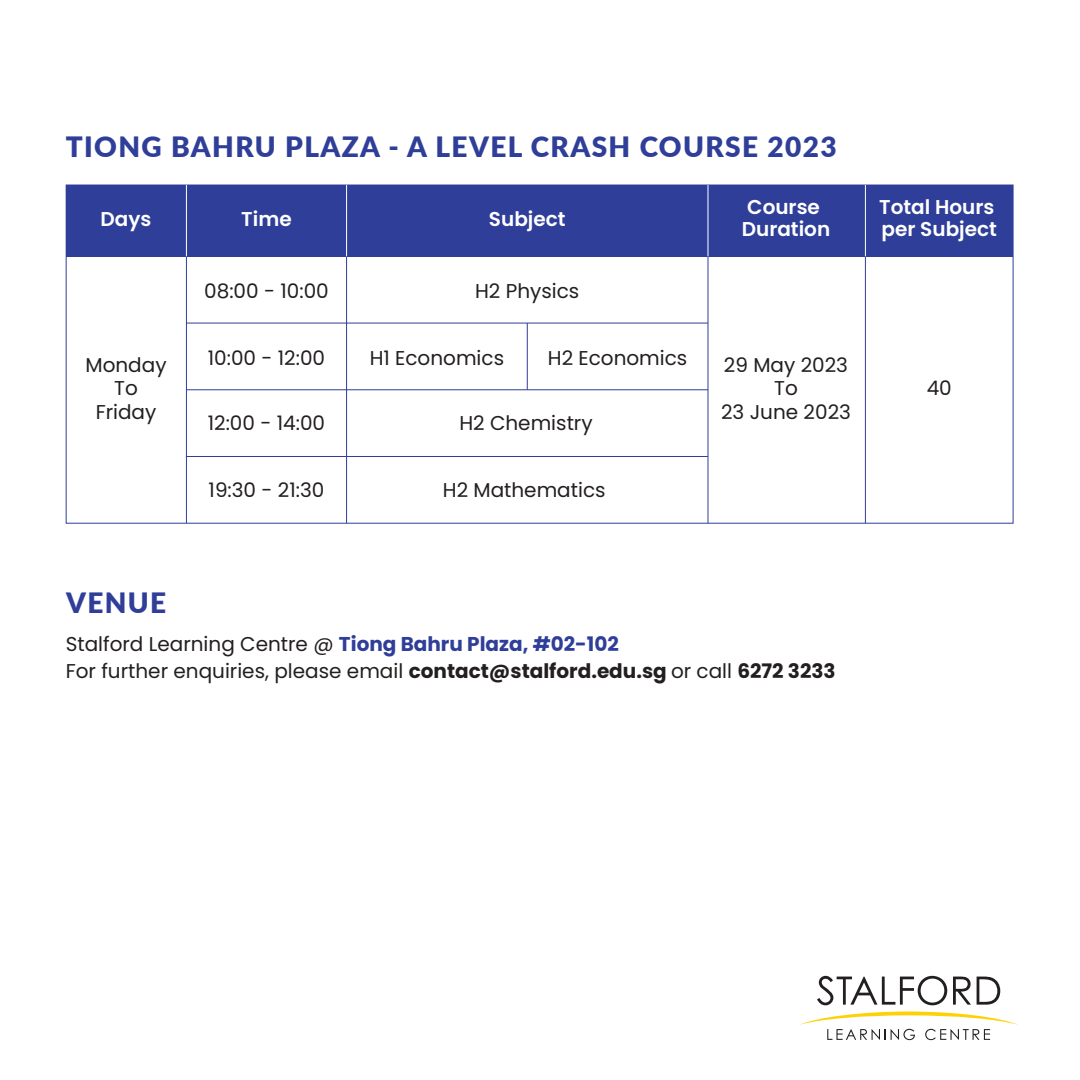
<style>
.page{position:relative;width:1080px;height:1080px;background:#fff}
.page>*{position:absolute;margin:0;border:0;box-sizing:border-box;transform-origin:0 0}
.t1{font:900 28px "Lato";letter-spacing:.05em;color:#2f3e98}
.t2{font:20px/23.6px "Poppins";color:#231f20;text-align:center}
.t3{font:600 20px/21.8px "Poppins";color:#fff}
.s1{font-weight:700;color:#2f3e98}
.s2{font-weight:700}
</style>
<div class="page">
<div style="left:66px;top:185px;width:947px;height:71px;background:#2f3e98"></div>
<hr style="left:186px;top:256px;width:1px;height:267px;background:#2f3e98">
<hr style="left:186px;top:185px;width:1px;height:71px;background:#fff">
<hr style="left:346px;top:256px;width:1px;height:267px;background:#2f3e98">
<hr style="left:346px;top:185px;width:1px;height:71px;background:#fff">
<hr style="left:707px;top:256px;width:1px;height:267px;background:#2f3e98">
<hr style="left:707px;top:185px;width:1px;height:71px;background:#fff">
<hr style="left:865px;top:256px;width:1px;height:267px;background:#2f3e98">
<hr style="left:865px;top:185px;width:1px;height:71px;background:#fff">
<hr style="left:186px;top:323px;width:522px;height:1px;background:#2f3e98">
<hr style="left:186px;top:389px;width:522px;height:1px;background:#2f3e98">
<hr style="left:186px;top:456px;width:522px;height:1px;background:#2f3e98">
<hr style="left:527px;top:323px;width:1px;height:67px;background:#2f3e98">
<svg style="left:817px;top:976px;width:130px;height:29px"></svg>
<svg style="left:953px;top:977px;width:18px;height:28px"></svg>
<svg style="left:977px;top:977px;width:23px;height:28px"></svg>
<svg style="left:799px;top:1012px;width:219px;height:28px"></svg>
<h1 class="t1" style="left:66px;top:126px;width:773px">TIONG BAHRU PLAZA - A LEVEL CRASH COURSE 2023</h1>
<p class="t3" style="left:101px;top:208px;width:52px">Days</p>
<p class="t3" style="left:241px;top:208px;width:52px">Time</p>
<p class="t3" style="left:489px;top:208px;width:78px">Subject</p>
<p class="t3" style="left:742px;top:196px;width:90px">Course<br>Duration</p>
<p class="t3" style="left:879px;top:196px;width:119px">Total Hours per Subject</p>
<p class="t2" style="left:86px;top:353px;width:83px">Monday<br>To<br>Friday</p>
<p class="t2" style="left:204px;top:280px;width:126px">08:00 - 10:00</p>
<p class="t2" style="left:475px;top:280px;width:106px">H2 Physics</p>
<p class="t2" style="left:208px;top:347px;width:119px">10:00 - 12:00</p>
<p class="t2" style="left:548px;top:347px;width:141px">H2 Economics</p>
<p class="t2" style="left:370px;top:347px;width:136px">H1 Economics</p>
<p class="t2" style="left:208px;top:411px;width:119px">12:00 - 14:00</p>
<p class="t2" style="left:209px;top:478px;width:117px">19:30 - 21:30</p>
<p class="t2" style="left:459px;top:411px;width:135px">H2 Chemistry</p>
<p class="t2" style="left:443px;top:478px;width:164px">H2 Mathematics</p>
<p class="t2" style="left:721px;top:353px;width:131px">29 May 2023<br>To<br>23 June 2023</p>
<h1 class="t1" style="left:66px;top:582px;width:102px">VENUE</h1>
<p class="t2" style="left:66px;top:630px;width:772px;line-height:27.1px;text-align:left">Stalford Learning Centre @ <span class="s1">Tiong Bahru Plaza, #02-102<br></span>For further enquiries, please email <span class="s2">contact@stalford.edu.sg</span> or call <span class="s2">6272 3233</span></p>
<p class="t2" style="left:927px;top:376px;width:27px">40</p>
</div>
